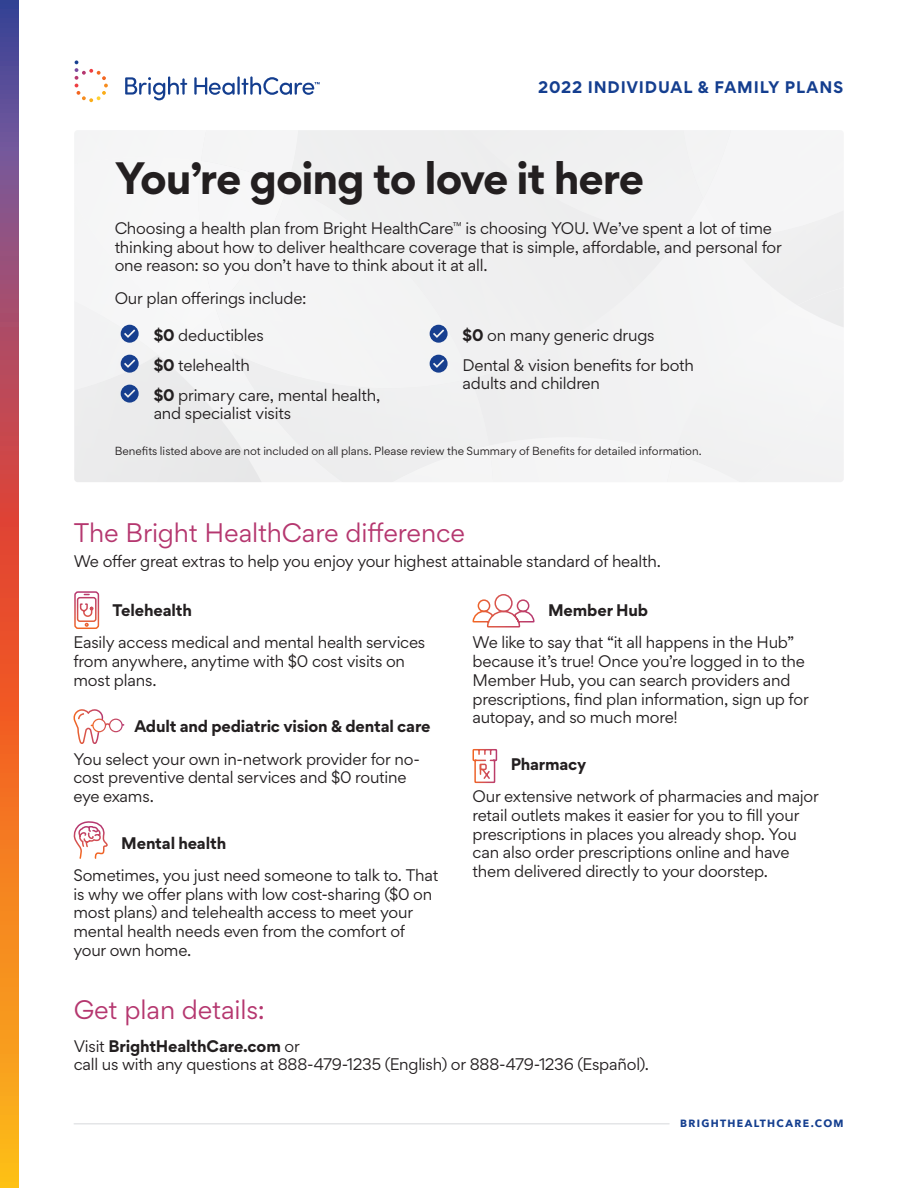
<style>
.page{position:relative;width:918px;height:1188px;background:#fff}
.page>*{position:absolute;margin:0;border:0;box-sizing:border-box;transform-origin:0 0}
.L1_Head{font:700 40.5px "Gordita";letter-spacing:-.03em;color:#231f20}
.L3{font:24px "Gordita";letter-spacing:-.005em;color:#b5376f}
.BodyCopy-Gordita10pt{font:24px "Gordita";letter-spacing:-.005em;color:#b5376f}
.BodyCopy-Gordita10pt-2{font:15px/18.8px "Gordita";letter-spacing:-.015em;color:#231f20}
.BodyCopy-Gordita10pt-3{font:700 15px "Gordita";letter-spacing:-.01em;color:#231f20}
.L1_Head-2{font:700 15px "Gordita";letter-spacing:.055em;color:#143e8f}
.BodyCopy-Gordita10pt-4{font:10.5px "Gordita";color:#231f20}
.t1{font:700 10.5px "Avenir Next";letter-spacing:.125em;color:#143e8f}
.s1{font-weight:700}
</style>
<div class="page">
<svg style="left:0;top:0;width:18px;height:1188px;background:#c86646"></svg>
<svg style="left:125px;top:76px;width:62px;height:24px"></svg>
<svg style="left:194px;top:77px;width:41px;height:18px"></svg>
<hr style="left:237px;top:76px;width:3px;height:19px;background:#143e8f">
<svg style="left:75px;top:60px;width:33px;height:42px"></svg>
<svg style="left:241px;top:76px;width:79px;height:19px"></svg>
<hr style="left:74px;top:1123px;width:595px;height:2px;background:#e4e5e7">
<div style="left:74px;top:130px;width:770px;height:352px;background:#f2f2f3"></div>
<svg style="left:472px;top:749px;width:26px;height:35px"></svg>
<svg style="left:73px;top:591px;width:51px;height:153px"></svg>
<svg style="left:472px;top:594px;width:63px;height:34px"></svg>
<svg style="left:73px;top:821px;width:35px;height:38px"></svg>
<p class="L1_Head-2" style="left:538px;top:75px;width:307px">2022 INDIVIDUAL &amp; FAMILY PLANS</p>
<p class="L1_Head" style="left:115px;top:146px;width:531px">You’re going to love it here</p>
<p class="BodyCopy-Gordita10pt-2" style="left:115px;top:218px;width:669px">Choosing a health plan from Bright HealthCare<sup>™</sup> is choosing YOU. We’ve spent a lot of time thinking about how to deliver healthcare coverage that is simple, affordable, and personal for one reason: so you don’t have to think about it at all.</p>
<p class="BodyCopy-Gordita10pt-2" style="left:115px;top:288px;width:193px">Our plan offerings include:</p>
<p class="BodyCopy-Gordita10pt-2" style="left:154px;top:325px;width:112px"><span class="s1">$0</span> deductibles</p>
<p class="BodyCopy-Gordita10pt-2" style="left:154px;top:355px;width:98px"><span class="s1">$0</span> telehealth</p>
<p class="BodyCopy-Gordita10pt-2" style="left:154px;top:385px;width:228px"><span class="s1">$0</span> primary care, mental health, and specialist visits</p>
<p class="BodyCopy-Gordita10pt-2" style="left:463px;top:325px;width:194px"><span class="s1">$0</span> on many generic drugs</p>
<p class="BodyCopy-Gordita10pt-2" style="left:463px;top:355px;width:233px">Dental &amp; vision benefits for both adults and children</p>
<p class="BodyCopy-Gordita10pt-4" style="left:115px;top:443px;width:588px">Benefits listed above are not included on all plans. Please review the Summary of Benefits for detailed information.</p>
<p class="L3" style="left:74px;top:515px;width:393px">The Bright HealthCare difference</p>
<p class="BodyCopy-Gordita10pt-2" style="left:74px;top:552px;width:589px">We offer great extras to help you enjoy your highest attainable standard of health.</p>
<p class="BodyCopy-Gordita10pt-3" style="left:113px;top:598px;width:81px">Telehealth</p>
<p class="BodyCopy-Gordita10pt-2" style="left:73px;top:633px;width:353px">Easily access medical and mental health services from anywhere, anytime with $0 cost visits on most plans.</p>
<p class="BodyCopy-Gordita10pt-3" style="left:134px;top:715px;width:298px">Adult and pediatric vision &amp; dental care</p>
<p class="BodyCopy-Gordita10pt-2" style="left:73px;top:749px;width:348px">You select your own in-network provider for no&shy;cost preventive dental services and $0 routine eye exams.</p>
<p class="BodyCopy-Gordita10pt-3" style="left:121px;top:831px;width:107px">Mental health</p>
<p class="BodyCopy-Gordita10pt-2" style="left:73px;top:865px;width:366px">Sometimes, you just need someone to talk to. That is why we offer plans with low cost-sharing ($0 on most plans) and telehealth access to meet your mental health needs even from the comfort of your own home.</p>
<p class="BodyCopy-Gordita10pt-3" style="left:548px;top:598px;width:102px">Member Hub</p>
<p class="BodyCopy-Gordita10pt-2" style="left:472px;top:633px;width:338px">We like to say that “it all happens in the Hub” because it’s true! Once you’re logged in to the Member Hub, you can search providers and prescriptions, find plan information, sign up for autopay, and so much more!</p>
<p class="BodyCopy-Gordita10pt-3" style="left:511px;top:752px;width:77px">Pharmacy</p>
<p class="BodyCopy-Gordita10pt-2" style="left:472px;top:787px;width:348px">Our extensive network of pharmacies and major retail outlets makes it easier for you to fill your prescriptions in places you already shop. You can also order prescriptions online and have them delivered directly to your doorstep.</p>
<p class="BodyCopy-Gordita10pt" style="left:74px;top:993px;width:193px">Get plan details:</p>
<p class="BodyCopy-Gordita10pt-2" style="left:74px;top:1036px;width:577px">Visit <span class="s1">BrightHealthCare.com</span> or<br>call us with any questions at 888-479-1235 (English) or 888-479-1236 (Español).</p>
<p class="t1" style="left:680px;top:1114px;width:165px">BRIGHTHEALTHCARE.COM</p>
</div>
